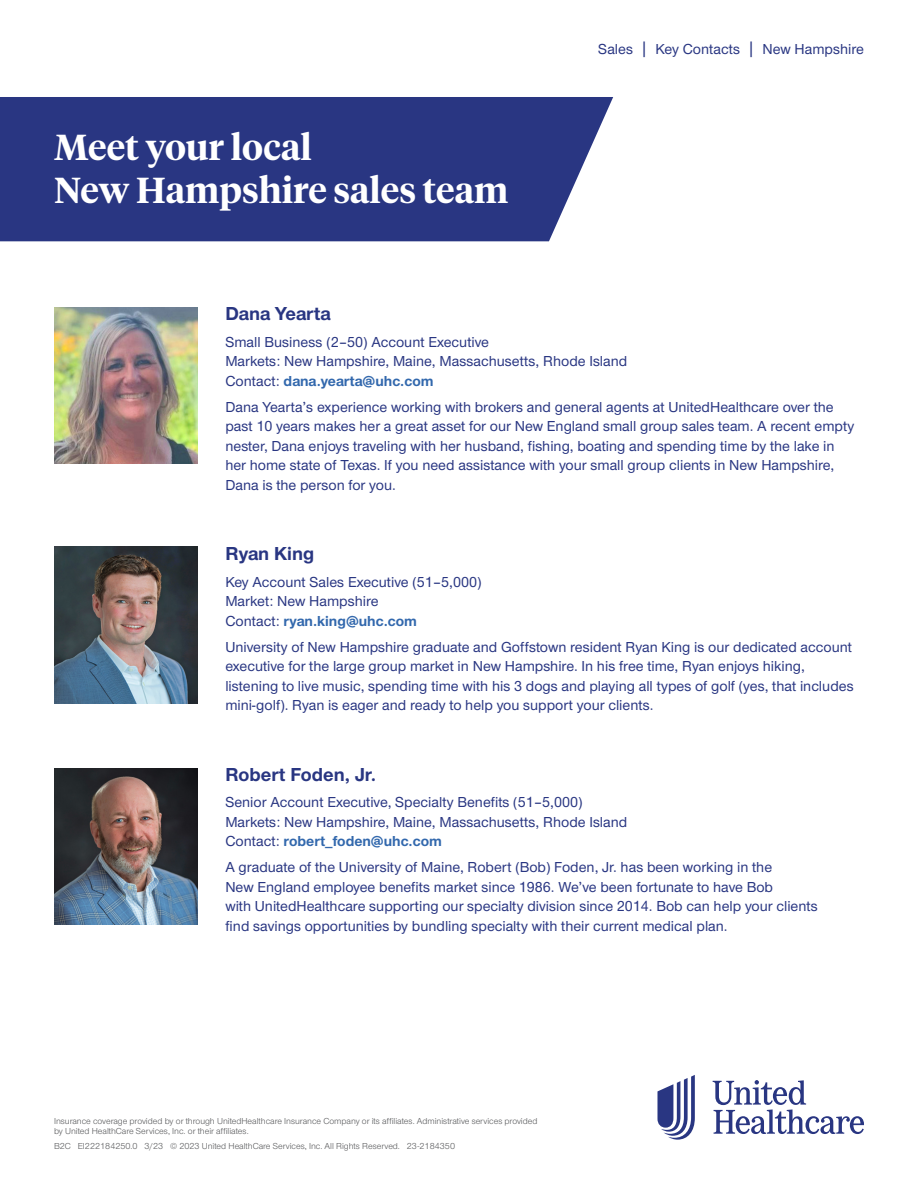
<style>
.page{position:relative;width:918px;height:1188px;background:#fff}
.page>*{position:absolute;margin:0;border:0;box-sizing:border-box;transform-origin:0 0}
.H3{font:600 36px/43.2px "UHC Serif Headline";color:#fff}
.H5-Sans{font:700 19.5px "UHC Sans";color:#293682}
.Body{font:500 15px/19.5px "UHC Sans";color:#293682}
.Disclaimer_Copyrigh{font:9px/9.8px "UHC Sans";color:#58595b}
.s1{font-size:18.75px}
.s2{font-weight:700;color:#3268ad}
</style>
<div class="page">
<div style="left:0;top:97px;width:613px;height:144px;background:#293682"></div>
<img style="left:54px;top:307px;width:144px;height:157px">
<img style="left:54px;top:547px;width:144px;height:156px">
<img style="left:54px;top:768px;width:144px;height:156px">
<svg style="left:657px;top:1075px;width:38px;height:65px"></svg>
<svg style="left:713px;top:1080px;width:151px;height:54px"></svg>
<p class="H3" style="left:54px;top:124px;width:456px">Meet your local<br>New Hampshire sales team</p>
<p class="Body" style="left:598px;top:39px;width:267px">Sales <span class="s1">|</span> Key Contacts <span class="s1">|</span> New Hampshire</p>
<p class="H5-Sans" style="left:225px;top:301px;width:107px">Dana Yearta</p>
<p class="Body" style="left:225px;top:331px;width:404px">Small Business (2–50) Account Executive<br>Markets: New Hampshire, Maine, Massachusetts, Rhode Island<br>Contact: <span class="s2">dana.yearta@uhc.com</span></p>
<p class="Body" style="left:225px;top:396px;width:631px">Dana Yearta’s experience working with brokers and general agents at UnitedHealthcare over the past 10 years makes her a great asset for our New England small group sales team. A recent empty nester, Dana enjoys traveling with her husband, fishing, boating and spending time by the lake in her home state of Texas. If you need assistance with your small group clients in New Hampshire, Dana is the person for you.</p>
<p class="H5-Sans" style="left:225px;top:541px;width:90px">Ryan King</p>
<p class="Body" style="left:225px;top:571px;width:258px">Key Account Sales Executive (51–5,000)<br>Market: New Hampshire<br>Contact: <span class="s2">ryan.king@uhc.com</span></p>
<p class="Body" style="left:225px;top:636px;width:630px">University of New Hampshire graduate and Goffstown resident Ryan King is our dedicated account executive for the large group market in New Hampshire. In his free time, Ryan enjoys hiking, listening to live music, spending time with his 3 dogs and playing all types of golf (yes, that includes mini-golf). Ryan is eager and ready to help you support your clients.</p>
<p class="H5-Sans" style="left:225px;top:761px;width:152px">Robert Foden, Jr.</p>
<p class="Body" style="left:225px;top:792px;width:404px">Senior Account Executive, Specialty Benefits (51–5,000)<br>Markets: New Hampshire, Maine, Massachusetts, Rhode Island<br>Contact: <span class="s2">robert_foden@uhc.com</span></p>
<p class="Body" style="left:225px;top:857px;width:594px">A graduate of the University of Maine, Robert (Bob) Foden, Jr. has been working in the<br>New England employee benefits market since 1986. We’ve been fortunate to have Bob<br>with UnitedHealthcare supporting our specialty division since 2014. Bob can help your clients find savings opportunities by bundling specialty with their current medical plan.</p>
<p class="Disclaimer_Copyrigh" style="left:54px;top:1116px;width:485px">Insurance coverage provided by or through UnitedHealthcare Insurance Company or its affiliates. Administrative services provided by United HealthCare Services, Inc. or their affiliates.</p>
<p class="Disclaimer_Copyrigh" style="left:54px;top:1141px;width:403px">B2C EI222184250.0 3/23 © 2023 United HealthCare Services, Inc. All Rights Reserved. 23-2184350</p>
</div>
